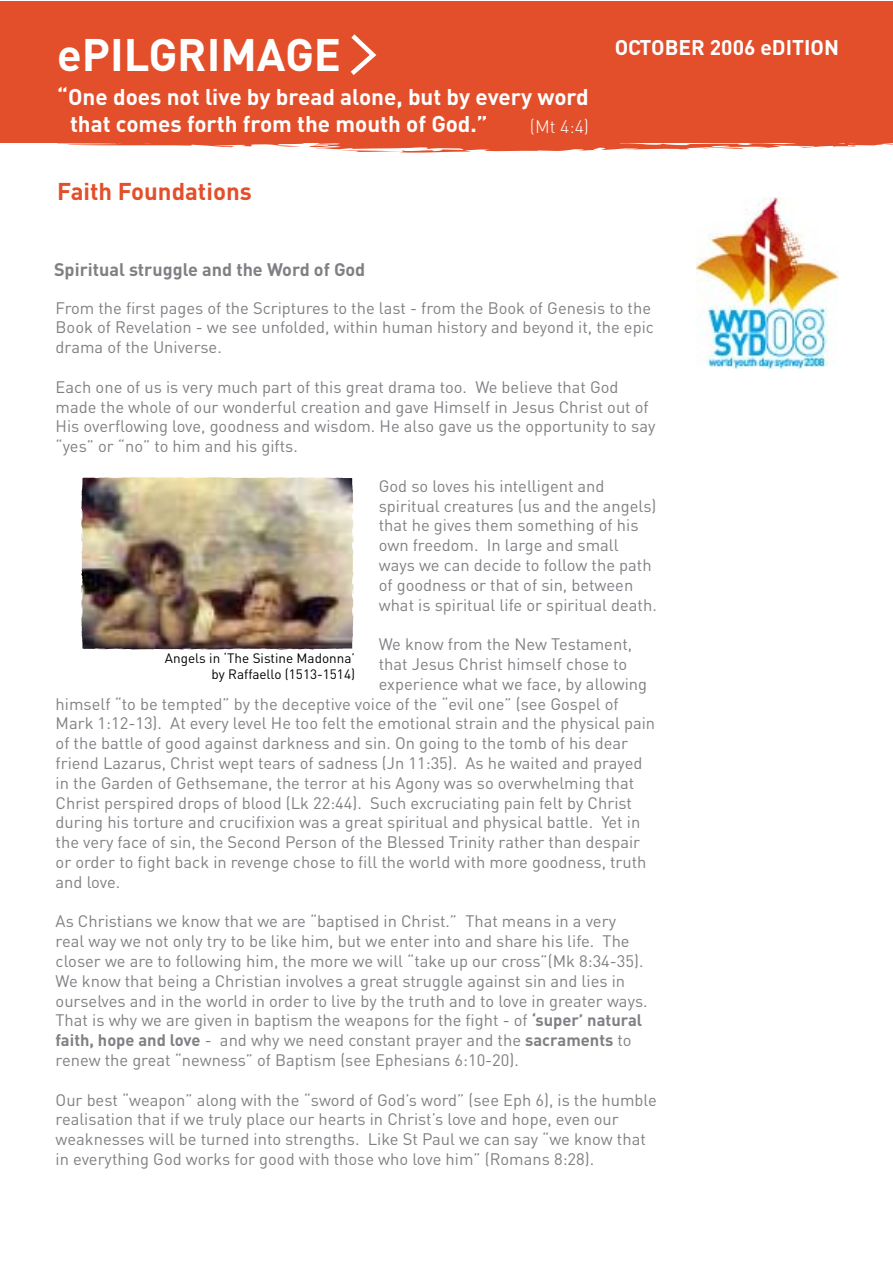
<style>
.page{position:relative;width:893px;height:1263px;background:#fff}
.page>*{position:absolute;margin:0;border:0;box-sizing:border-box;transform-origin:0 0}
.t1{font:700 45px "DIN";color:#fff}
.t2{font:700 24px "DIN";color:#e34f2a}
.t3{font:700 22.5px/27px "DIN";color:#fff}
.t4{font:700 21px "DIN";color:#fff}
.t5{font:700 18px "DIN";color:#817f84}
.t6{font:300 18px "DIN";color:#fff}
.t7{font:16.5px/19.8px "DIN";color:#817f84}
.t8{font:13.5px/16.2px "DIN";color:#000;text-align:right}
.s1{font-weight:700}
</style>
<div class="page">
<div style="left:1px;top:1px;width:892px;height:142px;background:#e34f2a"></div>
<svg style="left:0;top:131px;width:893px;height:22px"></svg>
<img style="left:696px;top:197px;width:143px;height:171px">
<img style="left:81px;top:476px;width:273px;height:174px">
<svg style="left:350px;top:34px;width:27px;height:41px"></svg>
<h1 class="t1" style="left:57px;top:25px;width:285px">ePILGRIMAGE</h1>
<h3 class="t3" style="left:70px;top:83px;width:520px;text-indent:-13px">“One does not live by bread alone, but by every word that comes forth from the mouth of God.”</h3>
<p class="t6" style="left:530px;top:114px;width:61px">(Mt 4:4)</p>
<h2 class="t2" style="left:57px;top:175px;width:196px">Faith Foundations</h2>
<p class="t5" style="left:54px;top:258px;width:313px">Spiritual struggle and the Word of God</p>
<p class="t4" style="left:615px;top:33px;width:226px">OCTOBER 2006 eDITION</p>
<p class="t7" style="left:56px;top:297px;width:600px">From the first pages of the Scriptures to the last - from the Book of Genesis to the<br>Book of Revelation - we see unfolded, within human history and beyond it, the epic drama of the Universe.</p>
<p class="t7" style="left:56px;top:376px;width:601px">Each one of us is very much part of this great drama too. We believe that God made the whole of our wonderful creation and gave Himself in Jesus Christ out of His overflowing love, goodness and wisdom. He also gave us the opportunity to say “yes” or “no” to him and his gifts.</p>
<p class="t7" style="left:379px;top:475px;width:279px">God so loves his intelligent and spiritual creatures (us and the angels) that he gives them something of his own freedom. In large and small ways we can decide to follow the path of goodness or that of sin, between what is spiritual life or spiritual death.</p>
<p class="t7" style="left:379px;top:634px;width:255px">We know from the New Testament,</p>
<p class="t7" style="left:379px;top:653px;width:250px">that Jesus Christ himself chose to</p>
<p class="t7" style="left:379px;top:673px;width:270px">experience what we face, by allowing</p>
<p class="t7" style="left:56px;top:693px;width:565px">himself “to be tempted” by the deceptive voice of the “evil one” (see Gospel of</p>
<p class="t7" style="left:56px;top:713px;width:601px">Mark 1:12-13). At every level He too felt the emotional strain and the physical pain</p>
<p class="t7" style="left:56px;top:733px;width:574px">of the battle of good against darkness and sin. On going to the tomb of his dear</p>
<p class="t7" style="left:56px;top:752px;width:588px">friend Lazarus, Christ wept tears of sadness (Jn 11:35). As he waited and prayed</p>
<p class="t7" style="left:56px;top:772px;width:580px">in the Garden of Gethsemane, the terror at his Agony was so overwhelming that</p>
<p class="t7" style="left:56px;top:792px;width:578px">Christ perspired drops of blood (Lk 22:44). Such excruciating pain felt by Christ</p>
<p class="t7" style="left:56px;top:812px;width:586px">during his torture and crucifixion was a great spiritual and physical battle. Yet in</p>
<p class="t7" style="left:56px;top:832px;width:586px">the very face of sin, the Second Person of the Blessed Trinity rather than despair</p>
<p class="t7" style="left:56px;top:851px;width:592px">or order to fight back in revenge chose to fill the world with more goodness, truth</p>
<p class="t7" style="left:56px;top:871px;width:66px">and love.</p>
<p class="t7" style="left:56px;top:911px;width:594px">As Christians we know that we are “baptised in Christ.” That means in a very real way we not only try to be like him, but we enter into and share his life. The closer we are to following him, the more we will “take up our cross”(Mk 8:34-35).<br>We know that being a Christian involves a great struggle against sin and lies in ourselves and in the world in order to live by the truth and to love in greater ways.<br>That is why we are given in baptism the weapons for the fight - of <span class="s1">‘super’ natural faith, hope and love</span> - and why we need constant prayer and the <span class="s1">sacraments</span> to renew the great “newness” of Baptism (see Ephesians 6:10-20).</p>
<p class="t7" style="left:56px;top:1089px;width:603px">Our best “weapon” along with the “sword of God’s word” (see Eph 6), is the humble realisation that if we truly place our hearts in Christ’s love and hope, even our weaknesses will be turned into strengths. Like St Paul we can say “we know that in everything God works for good with those who love him” (Romans 8:28).</p>
<p class="t8" style="left:165px;top:649px;width:192px">Angels in ‘The Sistine Madonna’ by Raffaello (1513-1514)</p>
</div>
